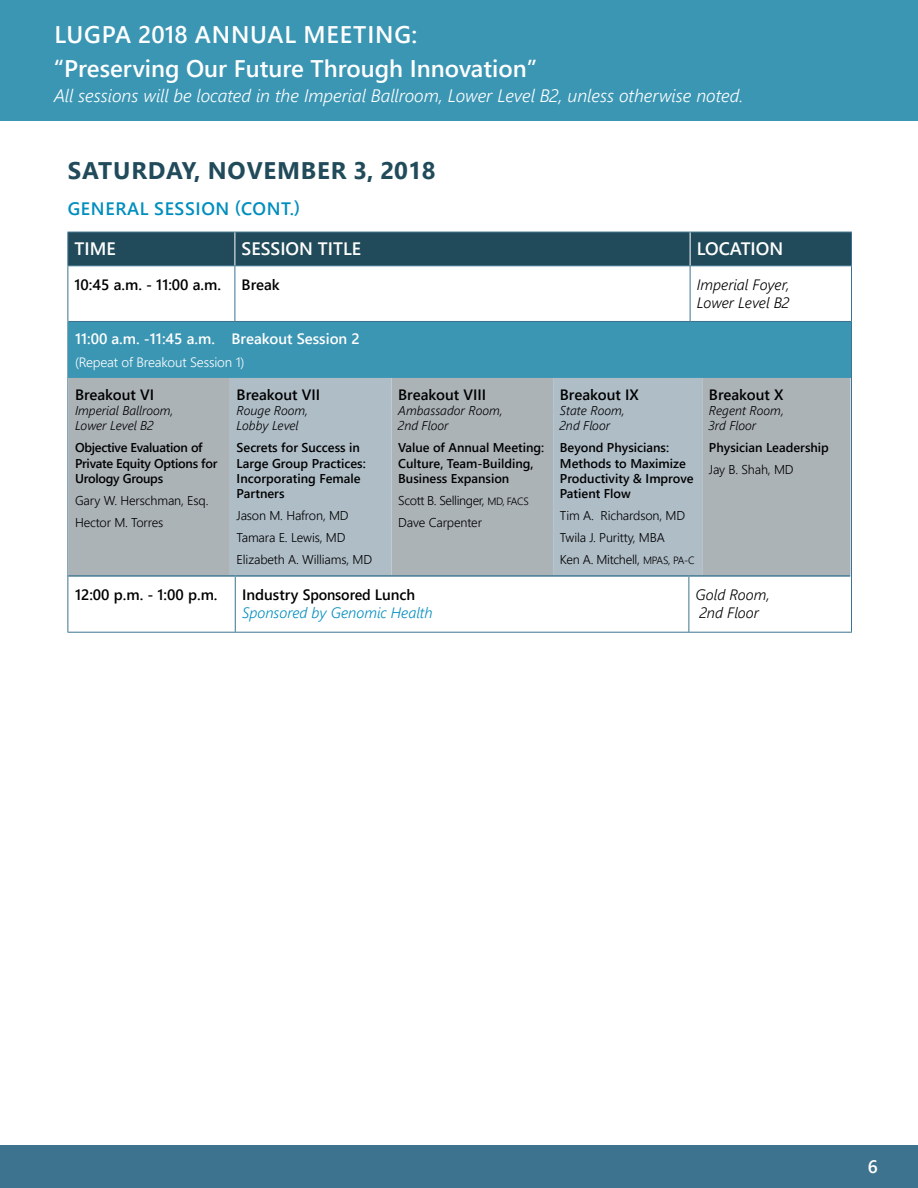
<style>
.page{position:relative;width:918px;height:1188px;background:#fff}
.page>*{position:absolute;margin:0;border:0;box-sizing:border-box;transform-origin:0 0}
.t1{font:600 24px/33.6px "Segoe UI";color:#fff}
.t2{font:700 24px "Segoe UI";letter-spacing:.035em;color:#214b5a}
.t3{font:italic 300 18px "Segoe UI";color:#fff}
.t4{font:600 18px "Segoe UI";color:#fff}
.t5{font:600 18px "Segoe UI";letter-spacing:.035em;color:#008ebe}
.t6{font:600 15px "Segoe UI";color:#000}
.t7{font:italic 300 15px/18px "Segoe UI";color:#000}
.t8{font:600 15px "Segoe UI";color:#fff}
.t9{font:italic 300 15px "Segoe UI";color:#008ebe}
.t10{font:300 13.5px "Segoe UI";letter-spacing:-.01em;color:#fff}
.t11{font:600 12.75px/15.3px "Segoe UI";color:#000}
.t12{font:300 12.75px/22px "Segoe UI";letter-spacing:-.01em;color:#000}
.t13{font:italic 300 12.75px/15.3px "Segoe UI";color:#000}
.t14{font:600 12.75px/15.3px "Segoe UI";letter-spacing:-.02em;color:#000}
.t15{font:300 12.75px/22px "Segoe UI";letter-spacing:-.03em;color:#000}
.s1{font-size:10.5px}
</style>
<div class="page">
<div style="left:0;top:0;width:918px;height:122px;background:#3b96b4"></div>
<div style="left:0;top:1145px;width:918px;height:43px;background:#3d738e"></div>
<div style="left:69px;top:233px;width:782px;height:32px;background:#214b5a"></div>
<hr style="left:68px;top:321px;width:167px;height:1px;background:#3d738e">
<hr style="left:235px;top:321px;width:455px;height:1px;background:#3d738e">
<hr style="left:690px;top:321px;width:161px;height:1px;background:#3d738e">
<hr style="left:235px;top:266px;width:1px;height:55px;background:#3d738e">
<hr style="left:690px;top:266px;width:1px;height:55px;background:#3d738e">
<hr style="left:68px;top:232px;width:167px;height:1px;background:#3d738e">
<hr style="left:68px;top:232px;width:1px;height:33px;background:#3d738e">
<hr style="left:235px;top:232px;width:455px;height:1px;background:#3d738e">
<hr style="left:690px;top:232px;width:162px;height:1px;background:#3d738e">
<hr style="left:851px;top:232px;width:1px;height:33px;background:#3d738e">
<hr style="left:68px;top:266px;width:1px;height:56px;background:#3d738e">
<hr style="left:851px;top:266px;width:1px;height:56px;background:#3d738e">
<hr style="left:68px;top:322px;width:1px;height:310px;background:#3d738e">
<hr style="left:851px;top:322px;width:1px;height:310px;background:#3d738e">
<hr style="left:68px;top:265px;width:167px;height:1px;background:#3d738e">
<hr style="left:235px;top:265px;width:455px;height:1px;background:#3d738e">
<hr style="left:690px;top:265px;width:162px;height:1px;background:#3d738e">
<hr style="left:68px;top:632px;width:167px;height:1px;background:#3d738e">
<hr style="left:235px;top:632px;width:455px;height:1px;background:#3d738e">
<hr style="left:690px;top:632px;width:162px;height:1px;background:#3d738e">
<hr style="left:235px;top:232px;width:1px;height:33px;background:#fff">
<hr style="left:690px;top:232px;width:1px;height:33px;background:#fff">
<div style="left:68px;top:322px;width:782px;height:56px;background:#3b96b4"></div>
<div style="left:68px;top:378px;width:782px;height:197px;background:#acb3b7"></div>
<svg style="left:230px;top:378px;width:472px;height:197px;background:#aeb9c1"></svg>
<hr style="left:68px;top:575px;width:167px;height:2px;background:#3d738e">
<hr style="left:235px;top:575px;width:454px;height:2px;background:#3d738e">
<hr style="left:689px;top:575px;width:161px;height:2px;background:#3d738e">
<hr style="left:235px;top:577px;width:1px;height:55px;background:#3d738e">
<hr style="left:689px;top:577px;width:1px;height:55px;background:#3d738e">
<h1 class="t1" style="left:54px;top:16px;width:485px">LUGPA 2018 ANNUAL MEETING: “Preserving Our Future Through Innovation”</h1>
<h2 class="t3" style="left:54px;top:79px;width:691px">All sessions will be located in the Imperial Ballroom, Lower Level B2, unless otherwise noted.</h2>
<h1 class="t2" style="left:68px;top:148px;width:369px">SATURDAY, NOVEMBER 3, 2018</h1>
<h2 class="t5" style="left:68px;top:191px;width:234px">GENERAL SESSION (CONT.)</h2>
<h2 class="t4" style="left:75px;top:232px;width:43px">TIME</h2>
<h2 class="t4" style="left:242px;top:232px;width:121px">SESSION TITLE</h2>
<h2 class="t4" style="left:697px;top:232px;width:88px">LOCATION</h2>
<p class="t6" style="left:75px;top:271px;width:148px">10:45 a.m. - 11:00 a.m.</p>
<p class="t6" style="left:242px;top:271px;width:40px">Break</p>
<p class="t7" style="left:697px;top:273px;width:94px">Imperial Foyer,<br>Lower Level B2</p>
<p class="t8" style="left:75px;top:325px;width:286px">11:00 a.m. -11:45 a.m. Breakout Session 2</p>
<p class="t10" style="left:75px;top:350px;width:171px">(Repeat of Breakout Session 1)</p>
<p class="t6" style="left:75px;top:380px;width:81px">Breakout VI</p>
<p class="t13" style="left:75px;top:401px;width:100px">Imperial Ballroom,<br>Lower Level B2</p>
<p class="t14" style="left:75px;top:439px;width:144px">Objective Evaluation of<br>Private Equity Options for<br>Urology Groups</p>
<p class="t12" style="left:75px;top:488px;width:135px">Gary W. Herschman, Esq.<br>Hector M. Torres</p>
<p class="t6" style="left:237px;top:380px;width:85px">Breakout VII</p>
<p class="t13" style="left:237px;top:401px;width:73px">Rouge Room,<br>Lobby Level</p>
<p class="t11" style="left:237px;top:439px;width:131px">Secrets for Success in<br>Large Group Practices:<br>Incorporating Female<br>Partners</p>
<p class="t12" style="left:237px;top:503px;width:137px">Jason M. Hafron, MD<br>Tamara E. Lewis, MD<br>Elizabeth A. Williams, MD</p>
<p class="t6" style="left:398px;top:380px;width:89px">Breakout VIII</p>
<p class="t13" style="left:398px;top:401px;width:106px">Ambassador Room,<br>2nd Floor</p>
<p class="t11" style="left:398px;top:439px;width:148px">Value of Annual Meeting:<br>Culture, Team-Building,<br>Business Expansion</p>
<p class="t15" style="left:398px;top:488px;width:132px">Scott B. Sellinger, <span class="s1">MD, FACS<br></span>Dave Carpenter</p>
<p class="t6" style="left:560px;top:380px;width:80px">Breakout IX</p>
<p class="t13" style="left:560px;top:401px;width:66px">State Room,<br>2nd Floor</p>
<p class="t11" style="left:560px;top:439px;width:135px">Beyond Physicians:<br>Methods to Maximize<br>Productivity &amp; Improve<br>Patient Flow</p>
<p class="t12" style="left:560px;top:503px;width:136px">Tim A. Richardson, MD<br>Twila J. Puritty, MBA<br>Ken A. Mitchell, <span class="s1">MPAS, PA-C</span></p>
<p class="t6" style="left:709px;top:380px;width:76px">Breakout X</p>
<p class="t13" style="left:709px;top:401px;width:76px">Regent Room,<br>3rd Floor</p>
<p class="t11" style="left:709px;top:439px;width:121px">Physician Leadership</p>
<p class="t12" style="left:709px;top:458px;width:86px">Jay B. Shah, MD</p>
<p class="t6" style="left:75px;top:581px;width:144px">12:00 p.m. - 1:00 p.m.</p>
<p class="t6" style="left:242px;top:581px;width:175px">Industry Sponsored Lunch</p>
<p class="t9" style="left:242px;top:599px;width:192px">Sponsored by Genomic Health</p>
<p class="t7" style="left:696px;top:584px;width:76px">Gold Room,<br>2nd Floor</p>
<h2 class="t4" style="left:868px;top:1150px;width:12px">6</h2>
</div>
